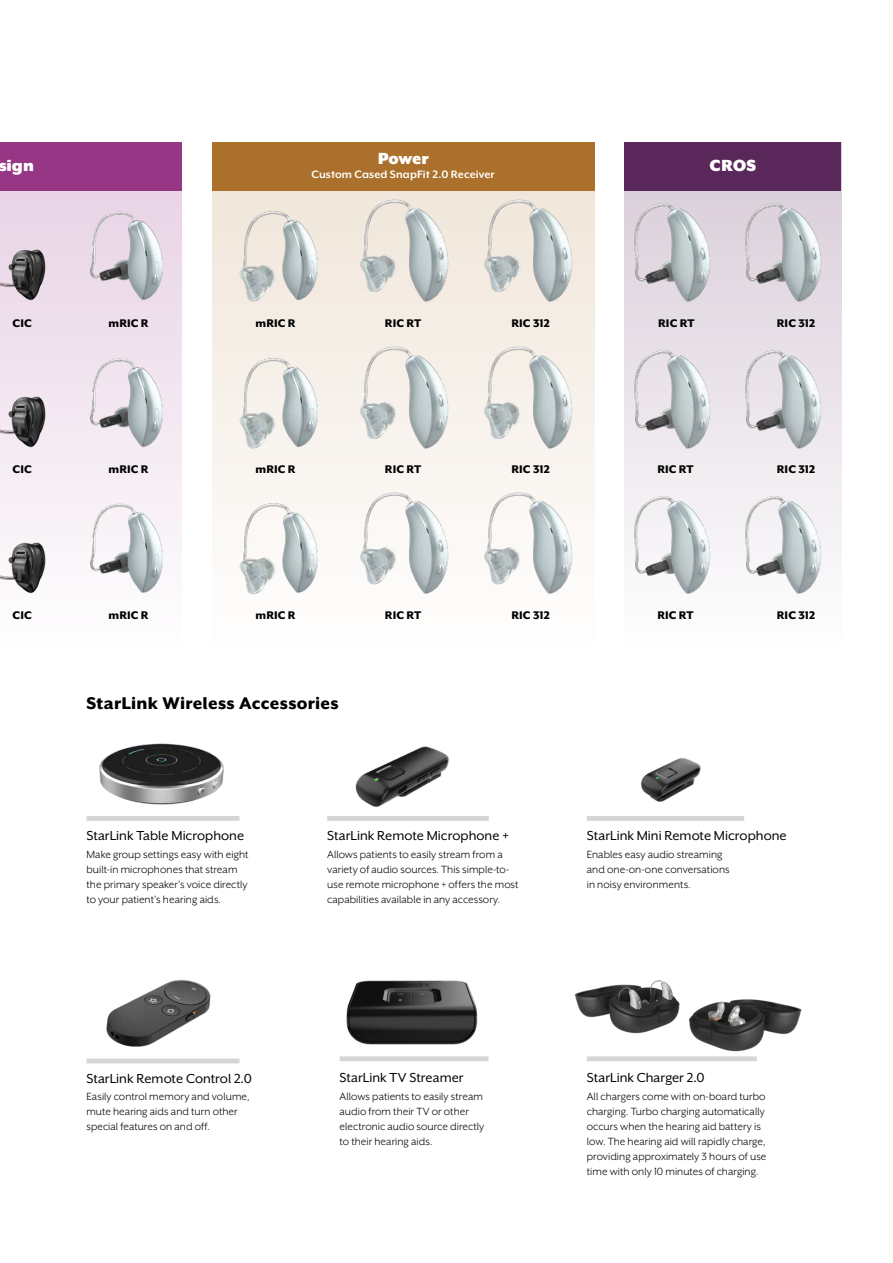
<style>
.page{position:relative;width:893px;height:1263px;background:#fff}
.page>*{position:absolute;margin:0;border:0;box-sizing:border-box;transform-origin:0 0}
.t1{font:800 19.5px "Mr Eaves XL San OT";letter-spacing:.015em;color:#000}
.t2{font:900 18.6px "Mr Eaves XL Mod OT";color:#fff}
.t3{font:15px "Mr Eaves XL San OT";color:#000}
.t4{font:800 12.75px "Mr Eaves XL Mod OT";letter-spacing:.01em;color:#000}
.t5{font:700 12.3px "Mr Eaves XL Mod OT";letter-spacing:.01em;color:#fff}
.t6{font:12px/15px "Mr Eaves XL San OT";letter-spacing:.005em;color:#000}
</style>
<div class="page">
<div style="left:624px;top:142px;width:217px;height:556px;background:linear-gradient(to bottom,#d8ccd8,#fff)"></div>
<div style="left:0;top:142px;width:182px;height:556px;background:linear-gradient(to bottom,#e6cfe2,#fff)"></div>
<div style="left:212px;top:142px;width:382px;height:556px;background:linear-gradient(to bottom,#efe4d7,#fff)"></div>
<div style="left:0;top:142px;width:182px;height:49px;background:#963685"></div>
<div style="left:212px;top:142px;width:382px;height:49px;background:#ab702b"></div>
<div style="left:624px;top:142px;width:217px;height:49px;background:#592759"></div>
<img style="left:484px;top:191px;width:108px;height:122px">
<img style="left:733px;top:191px;width:108px;height:122px">
<img style="left:360px;top:191px;width:108px;height:122px">
<img style="left:624px;top:191px;width:106px;height:122px">
<img style="left:70px;top:191px;width:112px;height:125px">
<img style="left:225px;top:191px;width:116px;height:125px">
<img style="left:0;top:231px;width:56px;height:77px">
<img style="left:484px;top:327px;width:108px;height:133px">
<img style="left:733px;top:327px;width:108px;height:133px">
<img style="left:360px;top:327px;width:108px;height:133px">
<img style="left:624px;top:327px;width:106px;height:133px">
<img style="left:70px;top:336px;width:112px;height:127px">
<img style="left:225px;top:336px;width:116px;height:127px">
<img style="left:0;top:378px;width:56px;height:77px">
<img style="left:484px;top:473px;width:108px;height:133px">
<img style="left:733px;top:473px;width:108px;height:133px">
<img style="left:360px;top:473px;width:108px;height:133px">
<img style="left:624px;top:473px;width:106px;height:133px">
<img style="left:70px;top:481px;width:112px;height:127px">
<img style="left:225px;top:481px;width:116px;height:127px">
<img style="left:0;top:524px;width:56px;height:77px">
<div style="left:340px;top:1056px;width:148px;height:5px;background:#d6d6d6"></div>
<div style="left:587px;top:1056px;width:170px;height:5px;background:#d6d6d6"></div>
<div style="left:327px;top:816px;width:162px;height:5px;background:#d6d6d6"></div>
<div style="left:587px;top:816px;width:157px;height:5px;background:#d6d6d6"></div>
<img style="left:355px;top:746px;width:94px;height:62px">
<img style="left:640px;top:758px;width:61px;height:44px">
<div style="left:86px;top:816px;width:154px;height:5px;background:#d6d6d6"></div>
<img style="left:106px;top:979px;width:105px;height:68px">
<div style="left:86px;top:1058px;width:154px;height:5px;background:#d6d6d6"></div>
<img style="left:100px;top:744px;width:124px;height:61px">
<img style="left:346px;top:980px;width:132px;height:65px">
<img style="left:574px;top:980px;width:106px;height:54px">
<img style="left:681px;top:999px;width:121px;height:58px">
<h2 class="t2" style="left:-2px;top:155px;width:37px">sign</h2>
<h2 class="t2" style="left:378px;top:148px;width:52px">Power</h2>
<p class="t5" style="left:311px;top:167px;width:185px">Custom Cased SnapFit 2.0 Receiver</p>
<h2 class="t2" style="left:709px;top:155px;width:48px">CROS</h2>
<p class="t4" style="left:13px;top:316px;width:21px">CIC</p>
<p class="t4" style="left:109px;top:316px;width:42px">mRIC R</p>
<p class="t4" style="left:255px;top:316px;width:42px">mRIC R</p>
<p class="t4" style="left:385px;top:316px;width:38px">RIC RT</p>
<p class="t4" style="left:511px;top:316px;width:40px">RIC 312</p>
<p class="t4" style="left:658px;top:316px;width:38px">RIC RT</p>
<p class="t4" style="left:777px;top:316px;width:40px">RIC 312</p>
<p class="t4" style="left:13px;top:462px;width:21px">CIC</p>
<p class="t4" style="left:109px;top:462px;width:42px">mRIC R</p>
<p class="t4" style="left:255px;top:462px;width:42px">mRIC R</p>
<p class="t4" style="left:385px;top:462px;width:38px">RIC RT</p>
<p class="t4" style="left:511px;top:462px;width:40px">RIC 312</p>
<p class="t4" style="left:657px;top:462px;width:38px">RIC RT</p>
<p class="t4" style="left:777px;top:462px;width:40px">RIC 312</p>
<p class="t4" style="left:13px;top:608px;width:21px">CIC</p>
<p class="t4" style="left:109px;top:608px;width:42px">mRIC R</p>
<p class="t4" style="left:255px;top:608px;width:42px">mRIC R</p>
<p class="t4" style="left:385px;top:608px;width:38px">RIC RT</p>
<p class="t4" style="left:511px;top:608px;width:40px">RIC 312</p>
<p class="t4" style="left:657px;top:608px;width:38px">RIC RT</p>
<p class="t4" style="left:777px;top:608px;width:40px">RIC 312</p>
<h1 class="t1" style="left:86px;top:691px;width:254px">StarLink Wireless Accessories</h1>
<p class="t3" style="left:86px;top:828px;width:159px">StarLink Table Microphone</p>
<p class="t6" style="left:86px;top:846px;width:164px">Make group settings easy with eight built-in microphones that stream the primary speaker’s voice directly to your patient’s hearing aids.</p>
<p class="t3" style="left:86px;top:1070px;width:167px">StarLink Remote Control 2.0</p>
<p class="t6" style="left:86px;top:1089px;width:164px">Easily control memory and volume, mute hearing aids and turn other special features on and off.</p>
<p class="t3" style="left:327px;top:828px;width:183px">StarLink Remote Microphone +</p>
<p class="t6" style="left:327px;top:846px;width:193px">Allows patients to easily stream from a variety of audio sources. This simple-to&shy;use remote microphone + offers the most capabilities available in any accessory.</p>
<p class="t3" style="left:340px;top:1069px;width:125px">StarLink TV Streamer</p>
<p class="t6" style="left:340px;top:1089px;width:146px">Allows patients to easily stream audio from their TV or other electronic audio source directly to their hearing aids.</p>
<p class="t3" style="left:587px;top:828px;width:201px">StarLink Mini Remote Microphone</p>
<p class="t6" style="left:587px;top:846px;width:144px">Enables easy audio streaming and one-on-one conversations in noisy environments.</p>
<p class="t3" style="left:587px;top:1069px;width:119px">StarLink Charger 2.0</p>
<p class="t6" style="left:587px;top:1089px;width:181px">All chargers come with on-board turbo charging. Turbo charging automatically occurs when the hearing aid battery is low. The hearing aid will rapidly charge, providing approximately 3 hours of use time with only 10 minutes of charging.</p>
</div>
